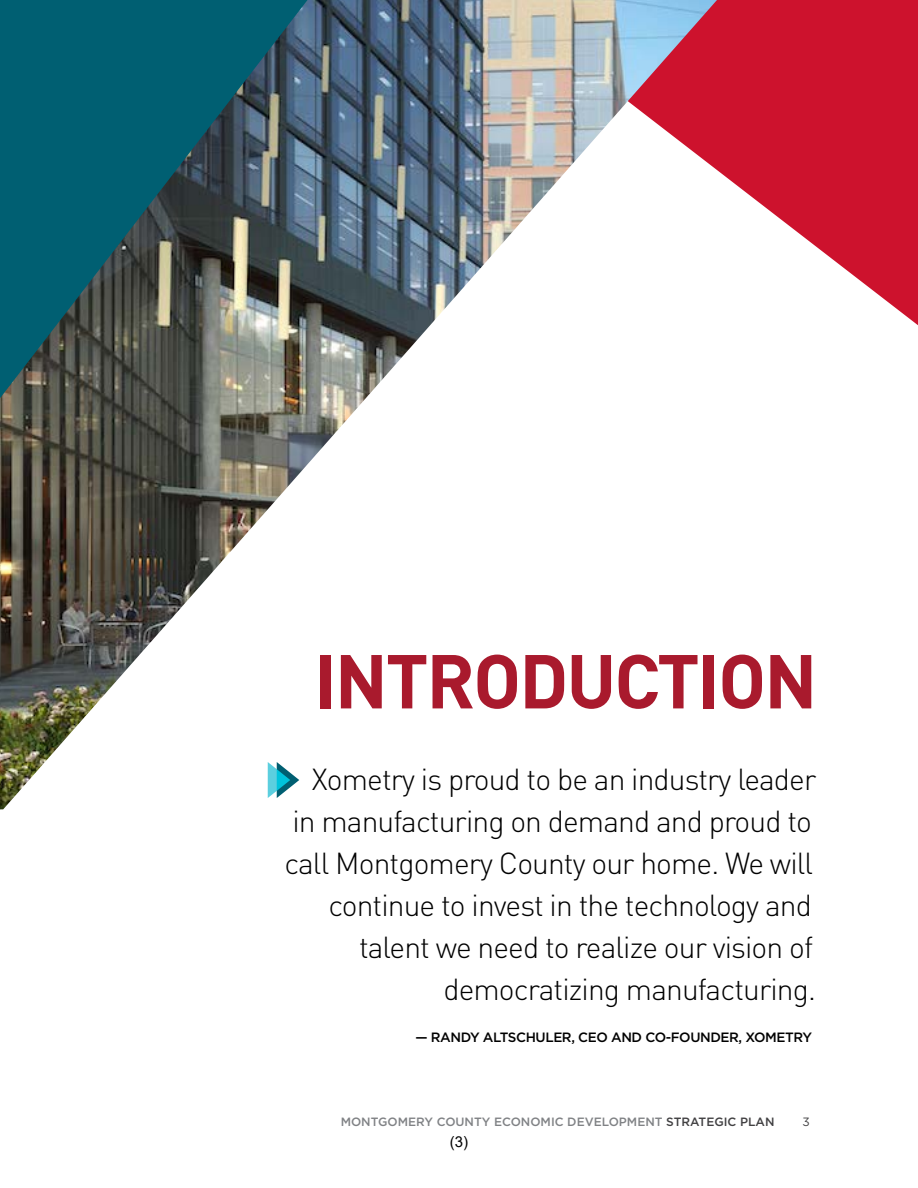
<style>
.page{position:relative;width:918px;height:1188px;background:#fff}
.page>*{position:absolute;margin:0;border:0;box-sizing:border-box;transform-origin:0 0}
.t1{font:700 75px "DIN Pro";letter-spacing:-.03em;color:#a91a2d}
.t2{font:300 30px/42px "DIN Pro";letter-spacing:-.03em;color:#000;text-align:right}
.t3{font:15px "Arial";color:#000}
.t4{font:500 13.5px "Gotham";letter-spacing:-.03em;color:#000}
.t5{font:500 12px "Gotham";color:#808285}
.t6{font:12px "Gotham";color:#414042}
.s1{color:#414042}
</style>
<div class="page">
<svg style="left:717px;top:0;width:201px;height:325px;fill:#cd122d"></svg>
<img style="left:0;top:0;width:717px;height:809px">
<svg style="left:0;top:0;width:308px;height:398px;background:#2c5e66"></svg>
<svg style="left:268px;top:762px;width:31px;height:36px"></svg>
<h1 class="t1" style="left:314px;top:630px;width:505px">INTRODUCTION</h1>
<p class="t2" style="left:284px;top:757px;width:533px">Xometry is proud to be an industry leader in manufacturing on demand and proud to call Montgomery County our home. We will continue to invest in the technology and talent we need to realize our vision of democratizing manufacturing.</p>
<p class="t4" style="left:416px;top:1030px;width:398px">— RANDY ALTSCHULER, CEO AND CO-FOUNDER, XOMETRY</p>
<p class="t5" style="left:341px;top:1114px;width:435px">MONTGOMERY COUNTY ECONOMIC DEVELOPMENT <span class="s1">STRATEGIC PLAN</span></p>
<p class="t6" style="left:803px;top:1115px;width:9px">3</p>
<p class="t3" style="left:450px;top:1132px;width:20px">(3)</p>
</div>
